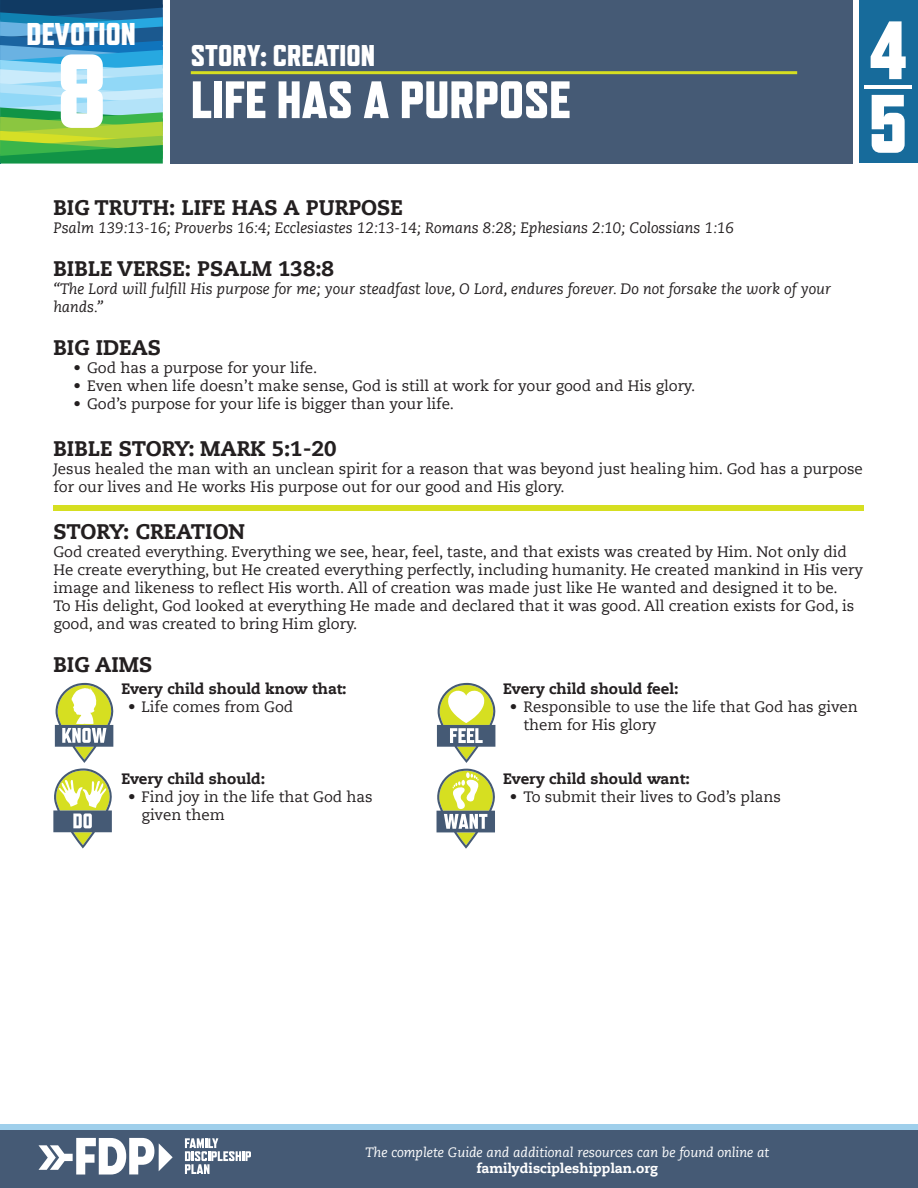
<style>
.page{position:relative;width:918px;height:1188px;background:#fff}
.page>*{position:absolute;margin:0;border:0;box-sizing:border-box;transform-origin:0 0}
.t1{font:800 105px "Refrigerator Deluxe";color:#fff}
.t2{font:800 82.5px/73.5px "Refrigerator Deluxe";color:#fff}
.t3{font:800 52.5px "Refrigerator Deluxe";color:#fff}
.t4{font:800 31.5px "Refrigerator Deluxe";color:#fff}
.t5{font:800 30px "Refrigerator Deluxe";color:#fff}
.t6{font:800 21px "Caecilia LT Std";color:#231f20}
.t7{font:15px/18px "Caecilia LT Std";color:#231f20}
.t8{font:italic 15px/18px "Caecilia LT Std";color:#231f20}
.t9{font:800 15px "Caecilia LT Std";color:#231f20}
.t10{font:italic 13.5px "Caecilia LT Std";color:#fff}
.t11{font:800 13.5px "Caecilia LT Std";color:#fff}
</style>
<div class="page">
<svg style="left:0;top:0;width:163px;height:164px;background:#5faaa1"></svg>
<div style="left:860px;top:0;width:58px;height:163px;background:#176b9b"></div>
<hr style="left:865px;top:85px;width:47px;height:4px;background:#fff">
<div style="left:170px;top:0;width:682px;height:164px;background:#455a75"></div>
<hr style="left:191px;top:71px;width:606px;height:3px;background:#d6df21">
<div style="left:0;top:1125px;width:918px;height:5px;background:#9fcfeb"></div>
<div style="left:0;top:1130px;width:918px;height:58px;background:#455a75"></div>
<svg style="left:39px;top:1138px;width:134px;height:37px"></svg>
<svg style="left:185px;top:1138px;width:66px;height:36px"></svg>
<div style="left:53px;top:505px;width:811px;height:5px;background:#d6df21"></div>
<svg style="left:53px;top:683px;width:61px;height:166px"></svg>
<svg style="left:437px;top:683px;width:59px;height:80px"></svg>
<svg style="left:437px;top:769px;width:58px;height:80px"></svg>
<p class="t4" style="left:27px;top:15px;width:111px">DEVOTION</p>
<h1 class="t1" style="left:57px;top:29px;width:52px">8</h1>
<p class="t5" style="left:191px;top:37px;width:186px">STORY: CREATION</p>
<p class="t3" style="left:191px;top:69px;width:381px">LIFE HAS A PURPOSE</p>
<h2 class="t2" style="left:868px;top:13px;width:42px">4<br>5</h2>
<p class="t6" style="left:53px;top:194px;width:351px">BIG TRUTH: LIFE HAS A PURPOSE</p>
<p class="t8" style="left:53px;top:219px;width:682px">Psalm 139:13-16; Proverbs 16:4; Ecclesiastes 12:13-14; Romans 8:28; Ephesians 2:10; Colossians 1:16</p>
<p class="t6" style="left:53px;top:256px;width:282px">BIBLE VERSE: PSALM 138:8</p>
<p class="t8" style="left:53px;top:280px;width:779px">“The Lord will fulfill His purpose for me; your steadfast love, O Lord, endures forever. Do not forsake the work of your hands.”</p>
<p class="t6" style="left:53px;top:335px;width:109px">BIG IDEAS</p>
<p class="t7" style="left:74px;top:359px;width:245px">• God has a purpose for your life.</p>
<p class="t7" style="left:74px;top:377px;width:623px">• Even when life doesn’t make sense, God is still at work for your good and His glory.</p>
<p class="t7" style="left:74px;top:395px;width:382px">• God’s purpose for your life is bigger than your life.</p>
<p class="t6" style="left:53px;top:436px;width:285px">BIBLE STORY: MARK 5:1-20</p>
<p class="t7" style="left:53px;top:460px;width:811px">Jesus healed the man with an unclean spirit for a reason that was beyond just healing him. God has a purpose for our lives and He works His purpose out for our good and His glory.</p>
<p class="t6" style="left:53px;top:518px;width:193px">STORY: CREATION</p>
<p class="t7" style="left:53px;top:543px;width:811px">God created everything. Everything we see, hear, feel, taste, and that exists was created by Him. Not only did He create everything, but He created everything perfectly, including humanity. He created mankind in His very image and likeness to reflect His worth. All of creation was made just like He wanted and designed it to be.<br>To His delight, God looked at everything He made and declared that it was good. All creation exists for God, is good, and was created to bring Him glory.</p>
<p class="t6" style="left:53px;top:652px;width:101px">BIG AIMS</p>
<p class="t9" style="left:121px;top:680px;width:227px">Every child should know that:</p>
<p class="t7" style="left:128px;top:699px;width:167px">• Life comes from God</p>
<p class="t9" style="left:121px;top:770px;width:145px">Every child should:</p>
<p class="t7" style="left:142px;top:788px;width:233px;text-indent:-14px">• Find joy in the life that God has given them</p>
<p class="t9" style="left:503px;top:680px;width:177px">Every child should feel:</p>
<p class="t7" style="left:523px;top:699px;width:336px;text-indent:-14px">• Responsible to use the life that God has given them for His glory</p>
<p class="t9" style="left:503px;top:770px;width:188px">Every child should want:</p>
<p class="t7" style="left:510px;top:788px;width:273px">• To submit their lives to God’s plans</p>
<p class="t10" style="left:366px;top:1144px;width:405px">The complete Guide and additional resources can be found online at</p>
<p class="t11" style="left:477px;top:1160px;width:183px">familydiscipleshipplan.org</p>
</div>
